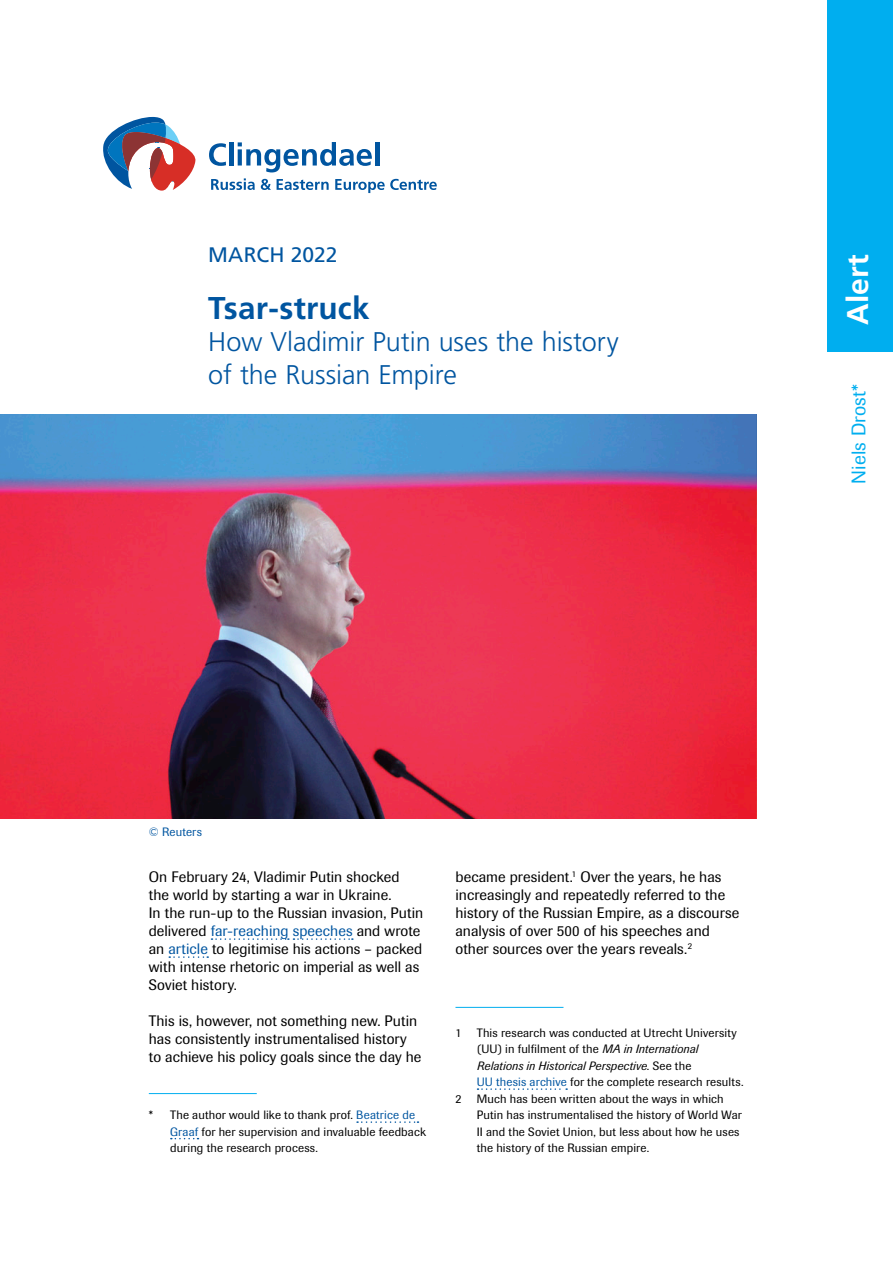
<style>
.page{position:relative;width:893px;height:1263px;background:#fff}
.page>*{position:absolute;margin:0;border:0;box-sizing:border-box;transform-origin:0 0}
.Title_Title{font:700 31.5px "Frutiger LT Std";letter-spacing:.005em;color:#0055a0}
.Title_Title-2{font:700 30px "Frutiger LT Std";letter-spacing:.005em;color:#fff}
.Subtitel_Title{font:300 27px/32.4px "Frutiger LT Std";letter-spacing:-.005em;color:#0055a0}
.Title_Title-3{font:21px "Frutiger LT Std";letter-spacing:.005em;color:#0055a0}
.Author_Title{font:19.5px "Imago";letter-spacing:.005em;color:#00aeef}
.P_first{font:15px/18px "Imago";letter-spacing:.005em;color:#000}
.Footnote{font:12px/16.5px "Imago";letter-spacing:.015em;color:#000}
.Source_F{font:12px "Imago";letter-spacing:.015em;color:#0055a0}
.s1{color:#0055a0}
.s2{font-style:italic}
</style>
<div class="page">
<svg style="left:209px;top:143px;width:17px;height:23px"></svg>
<hr style="left:229px;top:142px;width:4px;height:24px;background:#0055a0">
<svg style="left:238px;top:142px;width:134px;height:30px"></svg>
<hr style="left:375px;top:142px;width:4px;height:24px;background:#0055a0">
<svg style="left:103px;top:117px;width:93px;height:74px"></svg>
<svg style="left:211px;top:178px;width:44px;height:12px"></svg>
<svg style="left:261px;top:179px;width:10px;height:11px"></svg>
<svg style="left:277px;top:179px;width:52px;height:11px"></svg>
<svg style="left:335px;top:179px;width:102px;height:14px"></svg>
<div style="left:827px;top:0;width:66px;height:351px;background:#00aeef"></div>
<svg style="left:211px;top:938px;width:142px;height:2px"></svg>
<svg style="left:169px;top:956px;width:39px;height:2px"></svg>
<hr style="left:455px;top:1007px;width:108px;height:1px;background:#00aeef">
<svg style="left:477px;top:1088px;width:90px;height:2px"></svg>
<img style="left:0;top:414px;width:756px;height:405px">
<svg style="left:357px;top:1121px;width:61px;height:2px"></svg>
<svg style="left:171px;top:1138px;width:27px;height:1px"></svg>
<hr style="left:149px;top:1093px;width:108px;height:1px;background:#00aeef">
<p class="Title_Title-3" style="left:208px;top:242px;width:131px">MARCH 2022</p>
<p class="Title_Title" style="left:208px;top:289px;width:163px">Tsar-struck</p>
<p class="Subtitel_Title" style="left:208px;top:326px;width:412px">How Vladimir Putin uses the history of the Russian Empire</p>
<p class="Title_Title-2" style="left:840px;top:325px;width:73px;rotate:-90deg">Alert</p>
<p class="Author_Title" style="left:847px;top:483px;width:101px;rotate:-90deg">Niels Drost*</p>
<p class="Source_F" style="left:149px;top:824px;width:55px">© Reuters</p>
<p class="P_first" style="left:149px;top:868px;width:276px">On February 24, Vladimir Putin shocked the world by starting a war in Ukraine.<br>In the run-up to the Russian invasion, Putin delivered <span class="s1">far-reaching speeches</span> and wrote an <span class="s1">article</span> to legitimise his actions – packed with intense rhetoric on imperial as well as Soviet history.</p>
<p class="P_first" style="left:149px;top:1012px;width:274px">This is, however, not something new. Putin has consistently instrumentalised history to achieve his policy goals since the day he</p>
<p class="Footnote" style="left:170px;top:1107px;width:257px;text-indent:-21px">* The author would like to thank prof. <span class="s1">Beatrice de<br>Graaf</span> for her supervision and invaluable feedback during the research process.</p>
<p class="P_first" style="left:455px;top:868px;width:285px">became president.<sup>1</sup> Over the years, he has increasingly and repeatedly referred to the history of the Russian Empire, as a discourse analysis of over 500 of his speeches and other sources over the years reveals.<sup>2</sup></p>
<p class="Footnote" style="left:455px;top:1024px;width:7px">1</p>
<p class="Footnote" style="left:477px;top:1024px;width:268px">This research was conducted at Utrecht University (UU) in fulfilment of the <span class="s2">MA in International Relations in Historical Perspective</span>. See the<br><span class="s1">UU thesis archive</span> for the complete research results.</p>
<p class="Footnote" style="left:455px;top:1090px;width:7px">2</p>
<p class="Footnote" style="left:477px;top:1090px;width:266px">Much has been written about the ways in which Putin has instrumentalised the history of World War II and the Soviet Union, but less about how he uses the history of the Russian empire.</p>
</div>
